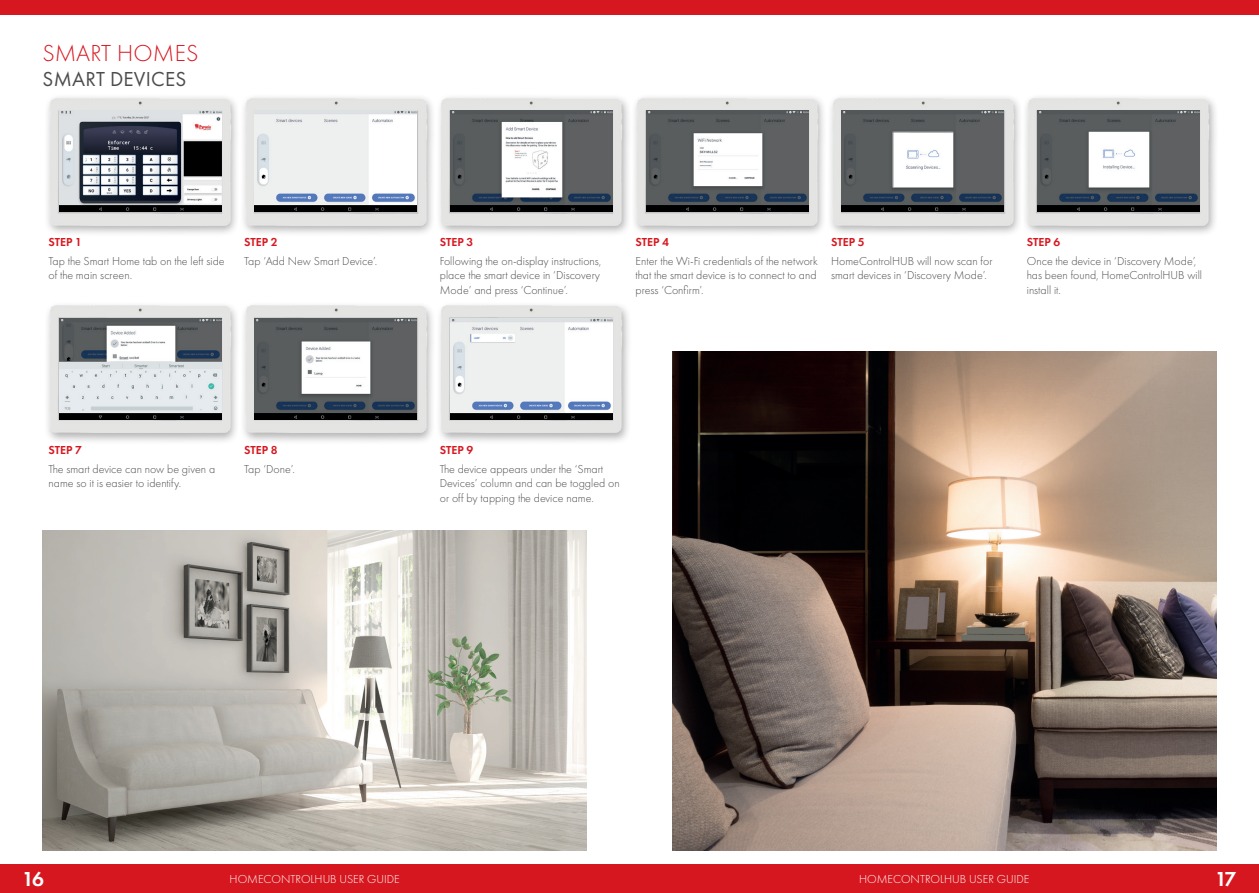
<style>
.page{position:relative;width:1259px;height:893px;background:#fff}
.page>*{position:absolute;margin:0;border:0;box-sizing:border-box;transform-origin:0 0}
.t1{font:300 24px "Futura PT";letter-spacing:.01em;color:#d7171f}
.t2{font:21px "Futura PT";letter-spacing:.01em;color:#4b4c4d}
.t3{font:600 21px "Futura PT";color:#fff}
.t4{font:300 12px/14.4px "Futura PT";color:#4b4c4d}
.t5{font:300 12px "Futura PT";color:#fff}
.t6{font:600 12px "Futura PT";color:#d7171f}
</style>
<div class="page">
<div style="left:0;top:865px;width:1259px;height:28px;background:#d7171f"></div>
<div style="left:0;top:0;width:1259px;height:14px;background:#d7171f"></div>
<div style="left:44px;top:93px;width:197px;height:144px;background:#231f20;opacity:.35"></div>
<img style="left:49px;top:98px;width:182px;height:127px">
<img style="left:59px;top:111px;width:162px;height:101px">
<div style="left:240px;top:93px;width:196px;height:144px;background:#231f20;opacity:.35"></div>
<img style="left:244px;top:98px;width:183px;height:127px">
<img style="left:255px;top:111px;width:162px;height:101px">
<div style="left:435px;top:93px;width:197px;height:144px;background:#231f20;opacity:.35"></div>
<img style="left:440px;top:98px;width:183px;height:127px">
<img style="left:450px;top:111px;width:162px;height:101px">
<div style="left:631px;top:93px;width:196px;height:144px;background:#231f20;opacity:.35"></div>
<img style="left:635px;top:98px;width:183px;height:127px">
<img style="left:646px;top:111px;width:162px;height:101px">
<div style="left:826px;top:93px;width:197px;height:144px;background:#231f20;opacity:.35"></div>
<img style="left:831px;top:98px;width:183px;height:127px">
<img style="left:842px;top:111px;width:161px;height:101px">
<img style="left:893px;top:133px;width:60px;height:54px">
<div style="left:1022px;top:93px;width:197px;height:144px;background:#231f20;opacity:.35"></div>
<img style="left:1026px;top:98px;width:183px;height:127px">
<img style="left:1037px;top:111px;width:162px;height:101px">
<div style="left:44px;top:301px;width:197px;height:144px;background:#231f20;opacity:.35"></div>
<img style="left:49px;top:306px;width:182px;height:127px">
<img style="left:59px;top:318px;width:162px;height:102px">
<div style="left:240px;top:301px;width:196px;height:144px;background:#231f20;opacity:.35"></div>
<img style="left:244px;top:306px;width:183px;height:127px">
<img style="left:255px;top:318px;width:162px;height:102px">
<div style="left:435px;top:301px;width:197px;height:144px;background:#231f20;opacity:.35"></div>
<img style="left:440px;top:306px;width:183px;height:127px">
<img style="left:450px;top:318px;width:162px;height:102px">
<img style="left:672px;top:351px;width:544px;height:499px">
<img style="left:43px;top:530px;width:544px;height:320px">
<h1 class="t1" style="left:43px;top:39px;width:157px">SMART HOMES</h1>
<h2 class="t2" style="left:43px;top:67px;width:145px">SMART DEVICES</h2>
<p class="t6" style="left:49px;top:235px;width:35px">STEP 1</p>
<p class="t4" style="left:49px;top:254px;width:178px">Tap the Smart Home tab on the left side of the main screen.</p>
<p class="t6" style="left:244px;top:235px;width:35px">STEP 2</p>
<p class="t4" style="left:244px;top:254px;width:135px">Tap ‘Add New Smart Device’.</p>
<p class="t6" style="left:49px;top:443px;width:35px">STEP 7</p>
<p class="t4" style="left:49px;top:462px;width:168px">The smart device can now be given a name so it is easier to identify.</p>
<p class="t6" style="left:244px;top:443px;width:35px">STEP 8</p>
<p class="t4" style="left:244px;top:462px;width:52px">Tap ‘Done’.</p>
<p class="t6" style="left:440px;top:235px;width:35px">STEP 3</p>
<p class="t4" style="left:440px;top:254px;width:163px;text-align:justify">Following the on-display instructions, place the smart device in ‘Discovery Mode’ and press ‘Continue’.</p>
<p class="t6" style="left:635px;top:235px;width:35px">STEP 4</p>
<p class="t4" style="left:635px;top:254px;width:184px;text-align:justify">Enter the Wi-Fi credentials of the network that the smart device is to connect to and press ‘Confirm’.</p>
<p class="t6" style="left:831px;top:235px;width:35px">STEP 5</p>
<p class="t4" style="left:831px;top:254px;width:163px">HomeControlHUB will now scan for smart devices in ‘Discovery Mode’.</p>
<p class="t6" style="left:1026px;top:235px;width:35px">STEP 6</p>
<p class="t4" style="left:1026px;top:254px;width:177px">Once the device in ‘Discovery Mode’, has been found, HomeControlHUB will install it.</p>
<p class="t6" style="left:440px;top:443px;width:35px">STEP 9</p>
<p class="t4" style="left:440px;top:462px;width:181px">The device appears under the ‘Smart<br>Devices’ column and can be toggled on or off by tapping the device name.</p>
<h2 class="t3" style="left:22px;top:866px;width:23px">16</h2>
<p class="t5" style="left:230px;top:872px;width:172px">HOMECONTROLHUB USER GUIDE</p>
<p class="t5" style="left:859px;top:872px;width:172px">HOMECONTROLHUB USER GUIDE</p>
<h2 class="t3" style="left:1215px;top:866px;width:23px">17</h2>
</div>
